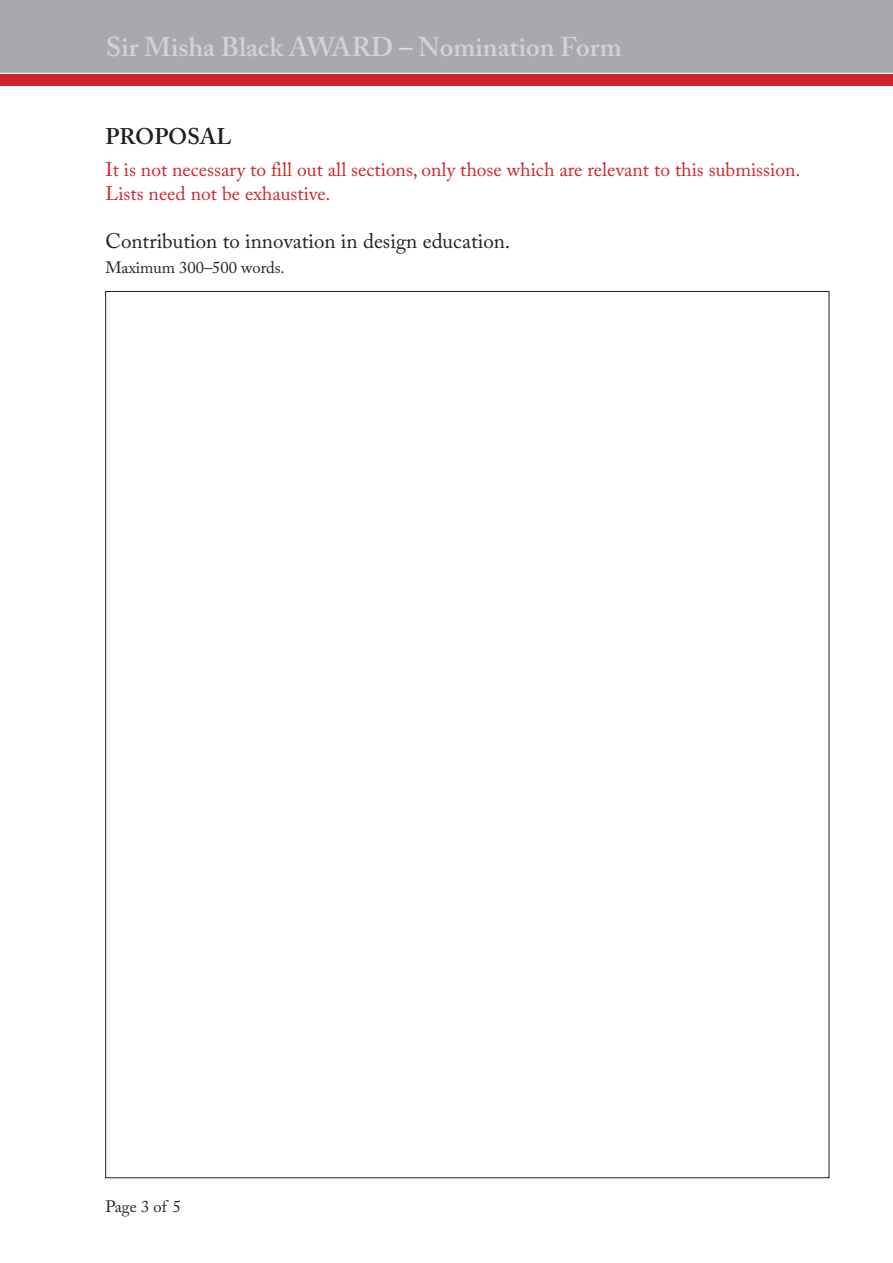
<style>
.page{position:relative;width:893px;height:1263px;background:#fff}
.page>*{position:absolute;margin:0;border:0;box-sizing:border-box;transform-origin:0 0}
.t1{font:600 27px "Adobe Caslon Pro";color:#d1d2d4}
.t2{font:600 22.5px "Adobe Caslon Pro";color:#231f20}
.t3{font:21px "Adobe Caslon Pro";color:#231f20}
.t4{font:19.5px/24px "Adobe Caslon Pro";color:#d1232a}
.t5{font:16.5px "Adobe Caslon Pro";color:#231f20}
.s1{color:#dddee0}
</style>
<div class="page">
<div style="left:0;top:73px;width:893px;height:13px;background:#d1232a"></div>
<div style="left:0;top:0;width:893px;height:73px;background:#a8a9ad"></div>
<hr style="left:0;top:73px;width:893px;height:1px;background:#fff">
<h1 class="t1" style="left:106px;top:31px;width:517px">Sir Misha Black AWARD <span class="s1">–</span> Nomination Form</h1>
<p class="t2" style="left:105px;top:123px;width:128px">PROPOSAL</p>
<p class="t4" style="left:105px;top:157px;width:696px">It is not necessary to fill out all sections, only those which are relevant to this submission.<br>Lists need not be exhaustive.</p>
<p class="t3" style="left:105px;top:228px;width:406px">Contribution to innovation in design education.</p>
<p class="t5" style="left:105px;top:258px;width:181px">Maximum 300–500 words.</p>
<p class="t5" style="left:105px;top:1196px;width:77px">Page 3 of 5</p>
</div>
